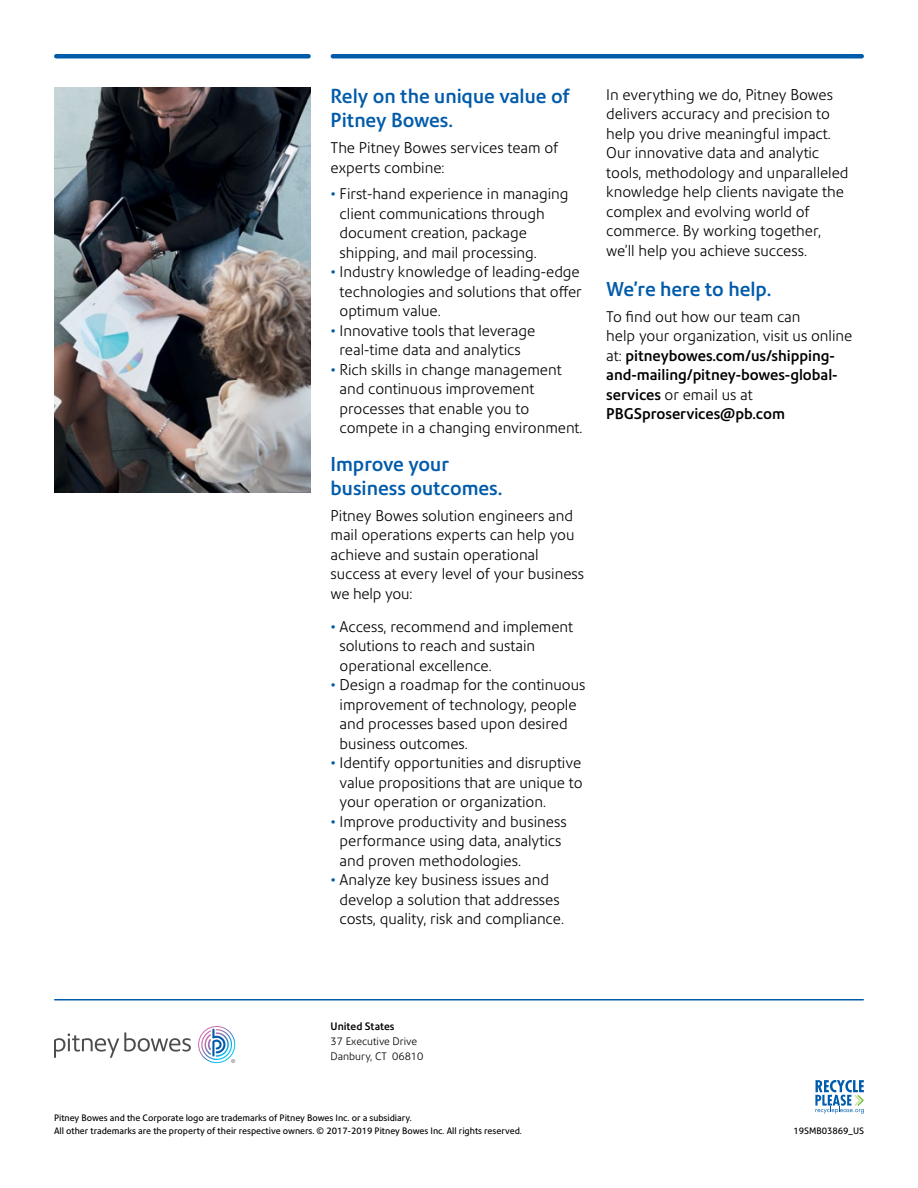
<style>
.page{position:relative;width:918px;height:1188px;background:#fff}
.page>*{position:absolute;margin:0;border:0;box-sizing:border-box;transform-origin:0 0}
.t1{font:500 19.5px/24px "Precision Sans";color:#005baa}
.t2{font:300 15px/19.5px "Precision Sans";color:#000}
.t3{font:500 15px/19.5px "Precision Sans";color:#000}
.t4{font:300 10.5px/15px "Precision Sans";color:#000}
.t5{font:500 10.5px "Precision Sans";color:#000}
.t6{font:9px/13.5px "Precision Sans";color:#000}
.s1{color:#005baa}
.s2{font-weight:300}
</style>
<div class="page">
<img style="left:54px;top:88px;width:257px;height:405px">
<hr style="left:333px;top:54px;width:529px;height:4px;background:#005baa">
<hr style="left:56px;top:54px;width:253px;height:4px;background:#005baa">
<hr style="left:55px;top:999px;width:808px;height:1px;background:#005baa">
<svg style="left:54px;top:1032px;width:137px;height:26px"></svg>
<svg style="left:198px;top:1026px;width:37px;height:37px"></svg>
<svg style="left:815px;top:1080px;width:49px;height:34px"></svg>
<h1 class="t1" style="left:331px;top:84px;width:241px">Rely on the unique value of<br>Pitney Bowes.</h1>
<p class="t2" style="left:331px;top:138px;width:229px">The Pitney Bowes services team of experts combine:</p>
<p class="t2" style="left:340px;top:184px;width:230px;text-indent:-9px"><span class="s1">•</span> First-hand experience in managing client communications through document creation, package shipping, and mail processing.</p>
<p class="t2" style="left:340px;top:262px;width:244px;text-indent:-9px"><span class="s1">•</span> Industry knowledge of leading-edge technologies and solutions that offer optimum value.</p>
<p class="t2" style="left:331px;top:321px;width:206px;text-align:center"><span class="s1">•</span> Innovative tools that leverage real-time data and analytics</p>
<p class="t2" style="left:340px;top:360px;width:245px;text-indent:-9px"><span class="s1">•</span> Rich skills in change management and continuous improvement processes that enable you to compete in a changing environment.</p>
<h1 class="t1" style="left:331px;top:452px;width:173px">Improve your business outcomes.</h1>
<p class="t2" style="left:331px;top:506px;width:255px">Pitney Bowes solution engineers and mail operations experts can help you achieve and sustain operational success at every level of your business we help you:</p>
<p class="t2" style="left:340px;top:617px;width:235px;text-indent:-9px"><span class="s1">•</span> Access, recommend and implement solutions to reach and sustain operational excellence.</p>
<p class="t2" style="left:340px;top:675px;width:247px;text-indent:-9px"><span class="s1">•</span> Design a roadmap for the continuous improvement of technology, people and processes based upon desired business outcomes.</p>
<p class="t2" style="left:340px;top:753px;width:245px;text-align:justify;text-indent:-9px"><span class="s1">•</span> Identify opportunities and disruptive value propositions that are unique to your operation or organization.</p>
<p class="t2" style="left:340px;top:812px;width:229px;text-indent:-9px"><span class="s1">•</span> Improve productivity and business performance using data, analytics and proven methodologies.</p>
<p class="t2" style="left:340px;top:870px;width:226px;text-indent:-9px"><span class="s1">•</span> Analyze key business issues and develop a solution that addresses costs, quality, risk and compliance.</p>
<p class="t2" style="left:606px;top:85px;width:244px">In everything we do, Pitney Bowes delivers accuracy and precision to help you drive meaningful impact.<br>Our innovative data and analytic tools, methodology and unparalleled knowledge help clients navigate the complex and evolving world of commerce. By working together, we’ll help you achieve success.</p>
<h1 class="t1" style="left:606px;top:277px;width:167px">We’re here to help.</h1>
<p class="t3" style="left:606px;top:307px;width:248px"><span class="s2">To find out how our team can<br>help your organization, visit us online at:</span> pitneybowes.com/us/shipping&shy;and-mailing/pitney-bowes-global&shy;services <span class="s2">or email us at<br></span>PBGSproservices@pb.com</p>
<p class="t5" style="left:331px;top:1020px;width:65px">United States</p>
<p class="t4" style="left:331px;top:1034px;width:94px">37 Executive Drive<br>Danbury, CT 06810</p>
<p class="t6" style="left:54px;top:1111px;width:469px">Pitney Bowes and the Corporate logo are trademarks of Pitney Bowes Inc. or a subsidiary.<br>All other trademarks are the property of their respective owners. © 2017-2019 Pitney Bowes Inc. All rights reserved.</p>
<p class="t6" style="left:793px;top:1124px;width:72px">19SMB03869_US</p>
</div>
